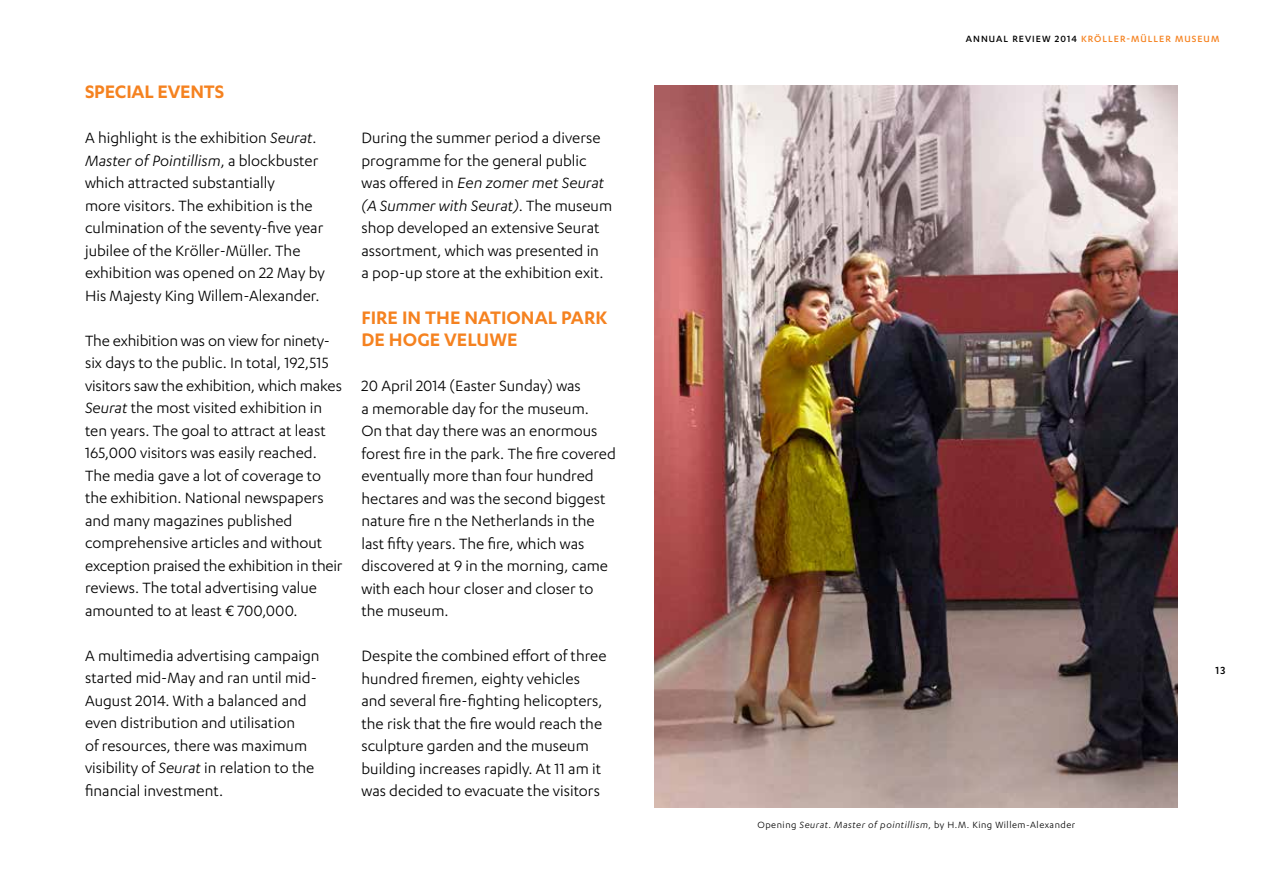
<style>
.page{position:relative;width:1263px;height:893px;background:#fff}
.page>*{position:absolute;margin:0;border:0;box-sizing:border-box;transform-origin:0 0}
.t1{font:600 21px "Karbon";color:#f58220}
.t2{font:17.25px/22.5px "Karbon";color:#000}
.t3{font:500 12px "Karbon";color:#000}
.t4{font:10.5px "Karbon";letter-spacing:.05em;color:#000}
.t5{font:500 10.5px "Karbon";letter-spacing:.1em;color:#f58220}
.s1{font-style:italic}
.s2{color:#000}
</style>
<div class="page">
<img style="left:655px;top:85px;width:523px;height:723px">
<p class="t1" style="left:85px;top:80px;width:31px">SPECIAL</p>
<p class="t1" style="left:157px;top:80px;width:12px">EVENTS</p>
<p class="t2" style="left:85px;top:126px;width:241px">A highlight is the exhibition <span class="s1">Seurat.<br>Master of Pointillism</span>, a blockbuster which attracted substantially<br>more visitors. The exhibition is the culmination of the seventy-five year jubilee of the Kröller-Müller. The exhibition was opened on 22 May by His Majesty King Willem-Alexander.</p>
<p class="t2" style="left:85px;top:329px;width:259px">The exhibition was on view for ninety&shy;six days to the public. In total, 192,515 visitors saw the exhibition, which makes <span class="s1">Seurat</span> the most visited exhibition in ten years. The goal to attract at least 165,000 visitors was easily reached.<br>The media gave a lot of coverage to the exhibition. National newspapers and many magazines published comprehensive articles and without exception praised the exhibition in their reviews. The total advertising value amounted to at least € 700,000.</p>
<p class="t2" style="left:85px;top:644px;width:236px">A multimedia advertising campaign started mid-May and ran until mid-August 2014. With a balanced and even distribution and utilisation<br>of resources, there was maximum visibility of <span class="s1">Seurat</span> in relation to the financial investment.</p>
<p class="t2" style="left:361px;top:126px;width:252px">During the summer period a diverse programme for the general public was offered in <span class="s1">Een zomer met Seurat (A Summer with Seurat)</span>. The museum shop developed an extensive Seurat assortment, which was presented in<br>a pop-up store at the exhibition exit.</p>
<p class="t1" style="left:361px;top:305px;width:116px">FIRE IN THENATIONAL</p>
<p class="t1" style="left:561px;top:305px;width:23px">PARK</p>
<p class="t1" style="left:361px;top:328px;width:95px">DE HOGE VELU</p>
<p class="t1" style="left:489px;top:328px;width:27px">WE</p>
<p class="t2" style="left:361px;top:374px;width:256px">20 April 2014 (Easter Sunday) was<br>a memorable day for the museum.<br>On that day there was an enormous forest fire in the park. The fire covered eventually more than four hundred hectares and was the second biggest nature fire n the Netherlands in the last fifty years. The fire, which was discovered at 9 in the morning, came with each hour closer and closer to the museum.</p>
<p class="t2" style="left:361px;top:644px;width:247px">Despite the combined effort of three hundred firemen, eighty vehicles and several fire-fighting helicopters, the risk that the fire would reach the sculpture garden and the museum building increases rapidly. At 11 am it was decided to evacuate the visitors</p>
<p class="t5" style="left:966px;top:33px;width:255px"><span class="s2">ANNUAL REVIEW 2014</span> KRÖLLER-MÜLLER MUSEUM</p>
<p class="t4" style="left:757px;top:819px;width:319px">Opening <span class="s1">Seurat. Master of pointillism</span>, by H.M. King Willem-Alexander</p>
<p class="t3" style="left:1215px;top:663px;width:12px">13</p>
</div>
